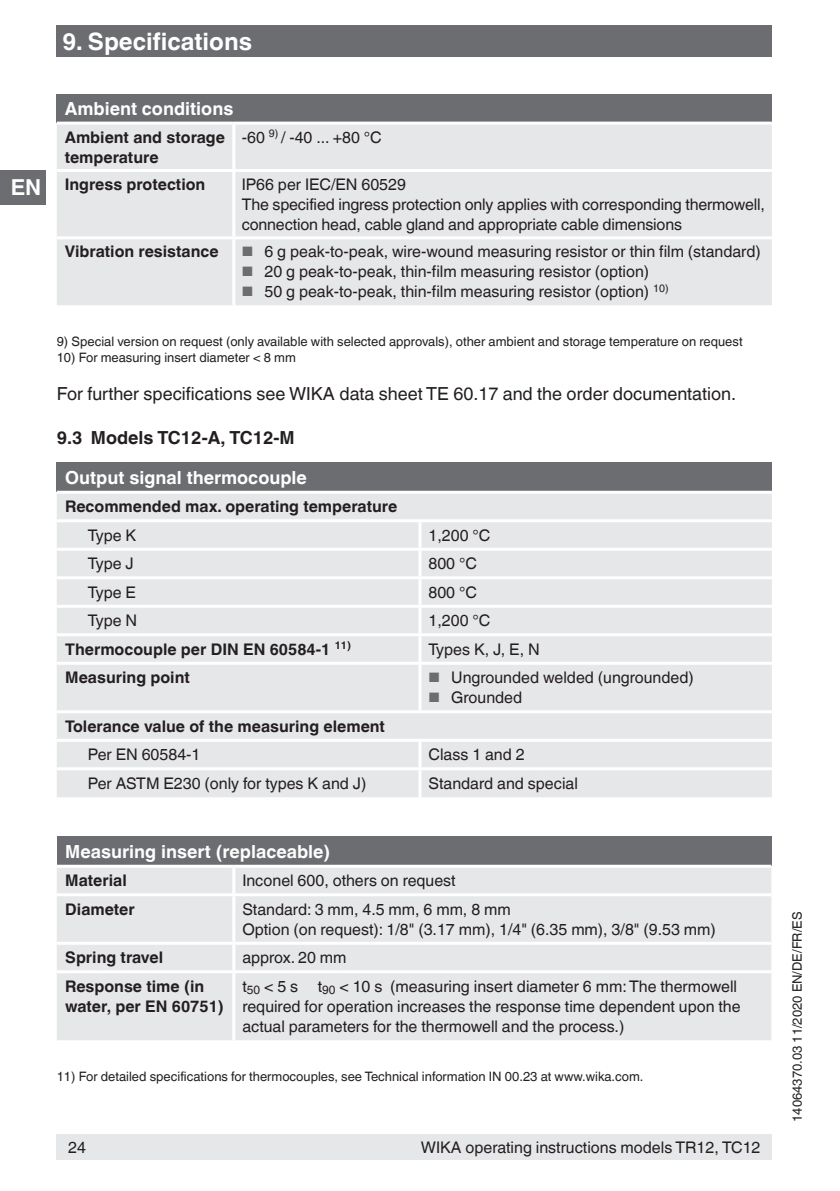
<style>
.page{position:relative;width:840px;height:1191px;background:#fff}
.page>*{position:absolute;margin:0;border:0;box-sizing:border-box;transform-origin:0 0}
.t1{font:700 24px "Helvetica World";color:#fff}
.t2{font:700 22px "Helvetica World";color:#fff}
.t3{font:18px "Helvetica World";color:#231f20}
.t4{font:700 18px "Helvetica World";color:#fff}
.t5{font:700 18px "Helvetica World";color:#231f20}
.t6{font:16px/20px "Helvetica World";color:#231f20}
.t7{font:700 16px/20px "Helvetica World";color:#231f20}
.t8{font:13px "Helvetica World";color:#231f20}
.s1{font-size:13.6px;color:#6c6d70}
</style>
<div class="page">
<div style="left:57px;top:26px;width:714px;height:31px;background:#6c6d70"></div>
<div style="left:0;top:170px;width:45px;height:34px;background:#6c6d70"></div>
<div style="left:57px;top:1134px;width:714px;height:25px;background:#e6e7e9"></div>
<div style="left:57px;top:94px;width:714px;height:29px;background:#6c6d70"></div>
<div style="left:57px;top:125px;width:714px;height:180px;background:#e6e7e9"></div>
<hr style="left:232px;top:125px;width:3px;height:44px;background:#fff">
<hr style="left:57px;top:169px;width:177px;height:3px;background:#fff">
<hr style="left:234px;top:169px;width:537px;height:3px;background:#fff">
<hr style="left:232px;top:172px;width:3px;height:64px;background:#fff">
<hr style="left:57px;top:236px;width:177px;height:3px;background:#fff">
<hr style="left:234px;top:236px;width:537px;height:3px;background:#fff">
<hr style="left:232px;top:239px;width:3px;height:66px;background:#fff">
<hr style="left:57px;top:122px;width:177px;height:3px;background:#fff">
<hr style="left:234px;top:122px;width:537px;height:3px;background:#fff">
<div style="left:57px;top:462px;width:714px;height:30px;background:#6c6d70"></div>
<div style="left:57px;top:494px;width:714px;height:303px;background:#e6e7e9"></div>
<hr style="left:418px;top:522px;width:3px;height:26px;background:#fff">
<hr style="left:418px;top:551px;width:3px;height:25px;background:#fff">
<hr style="left:418px;top:579px;width:3px;height:26px;background:#fff">
<hr style="left:418px;top:608px;width:3px;height:25px;background:#fff">
<hr style="left:57px;top:633px;width:363px;height:3px;background:#fff">
<hr style="left:420px;top:633px;width:351px;height:3px;background:#fff">
<hr style="left:418px;top:636px;width:3px;height:26px;background:#fff">
<hr style="left:57px;top:662px;width:363px;height:3px;background:#fff">
<hr style="left:420px;top:662px;width:351px;height:3px;background:#fff">
<hr style="left:418px;top:665px;width:3px;height:45px;background:#fff">
<hr style="left:57px;top:767px;width:363px;height:3px;background:#fff">
<hr style="left:418px;top:742px;width:3px;height:25px;background:#fff">
<hr style="left:420px;top:767px;width:351px;height:3px;background:#fff">
<hr style="left:418px;top:770px;width:3px;height:27px;background:#fff">
<hr style="left:57px;top:710px;width:363px;height:3px;background:#fff">
<hr style="left:420px;top:710px;width:351px;height:3px;background:#fff">
<hr style="left:57px;top:739px;width:363px;height:3px;background:#fff">
<hr style="left:420px;top:739px;width:351px;height:3px;background:#fff">
<hr style="left:57px;top:491px;width:363px;height:3px;background:#fff">
<hr style="left:420px;top:491px;width:351px;height:3px;background:#fff">
<hr style="left:57px;top:519px;width:363px;height:3px;background:#fff">
<hr style="left:420px;top:519px;width:351px;height:3px;background:#fff">
<hr style="left:57px;top:548px;width:363px;height:3px;background:#fff">
<hr style="left:420px;top:548px;width:351px;height:3px;background:#fff">
<hr style="left:57px;top:576px;width:363px;height:3px;background:#fff">
<hr style="left:420px;top:576px;width:351px;height:3px;background:#fff">
<hr style="left:57px;top:605px;width:363px;height:3px;background:#fff">
<hr style="left:420px;top:605px;width:351px;height:3px;background:#fff">
<div style="left:57px;top:836px;width:714px;height:30px;background:#6c6d70"></div>
<div style="left:57px;top:868px;width:714px;height:172px;background:#e6e7e9"></div>
<hr style="left:232px;top:867px;width:3px;height:26px;background:#fff">
<hr style="left:57px;top:893px;width:177px;height:3px;background:#fff">
<hr style="left:234px;top:893px;width:537px;height:3px;background:#fff">
<hr style="left:232px;top:896px;width:3px;height:45px;background:#fff">
<hr style="left:57px;top:941px;width:177px;height:3px;background:#fff">
<hr style="left:234px;top:941px;width:537px;height:3px;background:#fff">
<hr style="left:232px;top:944px;width:3px;height:26px;background:#fff">
<hr style="left:57px;top:970px;width:177px;height:3px;background:#fff">
<hr style="left:234px;top:970px;width:537px;height:3px;background:#fff">
<hr style="left:232px;top:973px;width:3px;height:67px;background:#fff">
<hr style="left:57px;top:864px;width:177px;height:3px;background:#fff">
<hr style="left:234px;top:864px;width:537px;height:3px;background:#fff">
<h1 class="t1" style="left:62px;top:27px;width:191px">9. Specifications</h1>
<h2 class="t2" style="left:11px;top:175px;width:32px">EN</h2>
<p class="t4" style="left:65px;top:98px;width:170px">Ambient conditions</p>
<p class="t7" style="left:65px;top:127px;width:162px">Ambient and storage temperature</p>
<p class="t6" style="left:242px;top:127px;width:141px">-60 <sup>9)</sup> / -40 ... +80 °C</p>
<p class="t7" style="left:65px;top:174px;width:142px">Ingress protection</p>
<p class="t6" style="left:242px;top:174px;width:524px">IP66 per IEC/EN 60529<br>The specified ingress protection only applies with corresponding thermowell, connection head, cable gland and appropriate cable dimensions</p>
<p class="t7" style="left:65px;top:242px;width:155px">Vibration resistance</p>
<p class="t6" style="left:242px;top:242px;width:520px"><span class="s1">■</span> 6 g peak-to-peak, wire-wound measuring resistor or thin film (standard)</p>
<p class="t6" style="left:242px;top:262px;width:409px"><span class="s1">■</span> 20 g peak-to-peak, thin-film measuring resistor (option)</p>
<p class="t6" style="left:242px;top:282px;width:428px"><span class="s1">■</span> 50 g peak-to-peak, thin-film measuring resistor (option) <sup>10)</sup></p>
<p class="t8" style="left:57px;top:334px;width:687px">9) Special version on request (only available with selected approvals), other ambient and storage temperature on request</p>
<p class="t8" style="left:57px;top:350px;width:240px">10) For measuring insert diameter &lt; 8 mm</p>
<p class="t3" style="left:57px;top:383px;width:680px">For further specifications see WIKA data sheet TE 60.17 and the order documentation.</p>
<p class="t5" style="left:57px;top:427px;width:239px">9.3 Models TC12-A, TC12-M</p>
<p class="t4" style="left:65px;top:467px;width:243px">Output signal thermocouple</p>
<p class="t7" style="left:65px;top:497px;width:333px">Recommended max. operating temperature</p>
<p class="t6" style="left:88px;top:525px;width:50px">Type K</p>
<p class="t6" style="left:428px;top:525px;width:63px">1,200 °C</p>
<p class="t6" style="left:88px;top:554px;width:47px">Type J</p>
<p class="t6" style="left:428px;top:554px;width:50px">800 °C</p>
<p class="t6" style="left:88px;top:582px;width:49px">Type E</p>
<p class="t6" style="left:428px;top:582px;width:50px">800 °C</p>
<p class="t6" style="left:88px;top:611px;width:51px">Type N</p>
<p class="t6" style="left:428px;top:611px;width:63px">1,200 °C</p>
<p class="t7" style="left:65px;top:639px;width:287px">Thermocouple per DIN EN 60584-1 <sup>11)</sup></p>
<p class="t6" style="left:428px;top:639px;width:113px">Types K, J, E, N</p>
<p class="t7" style="left:65px;top:667px;width:126px">Measuring point</p>
<p class="t6" style="left:428px;top:667px;width:267px"><span class="s1">■</span> Ungrounded welded (ungrounded)</p>
<p class="t6" style="left:428px;top:687px;width:95px"><span class="s1">■</span> Grounded</p>
<p class="t7" style="left:65px;top:716px;width:321px">Tolerance value of the measuring element</p>
<p class="t6" style="left:88px;top:744px;width:114px">Per EN 60584-1</p>
<p class="t6" style="left:428px;top:744px;width:98px">Class 1 and 2</p>
<p class="t6" style="left:88px;top:773px;width:280px">Per ASTM E230 (only for types K and J)</p>
<p class="t6" style="left:428px;top:773px;width:151px">Standard and special</p>
<p class="t4" style="left:65px;top:841px;width:266px">Measuring insert (replaceable)</p>
<p class="t7" style="left:65px;top:870px;width:63px">Material</p>
<p class="t6" style="left:242px;top:870px;width:215px">Inconel 600, others on request</p>
<p class="t7" style="left:65px;top:899px;width:71px">Diameter</p>
<p class="t6" style="left:242px;top:899px;width:474px">Standard: 3 mm, 4.5 mm, 6 mm, 8 mm<br>Option (on request): 1/8" (3.17 mm), 1/4" (6.35 mm), 3/8" (9.53 mm)</p>
<p class="t7" style="left:65px;top:947px;width:99px">Spring travel</p>
<p class="t6" style="left:242px;top:947px;width:106px">approx. 20 mm</p>
<p class="t7" style="left:65px;top:976px;width:160px">Response time (in water, per EN 60751)</p>
<p class="t6" style="left:242px;top:976px;width:499px">t<sub>50</sub> &lt; 5 s t<sub>90</sub> &lt; 10 s (measuring insert diameter 6 mm: The thermowell required for operation increases the response time dependent upon the actual parameters for the thermowell and the process.)</p>
<p class="t8" style="left:57px;top:1068px;width:588px">11) For detailed specifications for thermocouples, see Technical information IN 00.23 at www.wika.com.</p>
<p class="t6" style="left:68px;top:1137px;width:19px">24</p>
<p class="t6" style="left:420px;top:1137px;width:341px">WIKA operating instructions models TR12, TC12</p>
<p class="t8" style="left:789px;top:1121px;width:211px;rotate:-90deg">14064370.03 11/2020 EN/DE/FR/ES</p>
</div>
